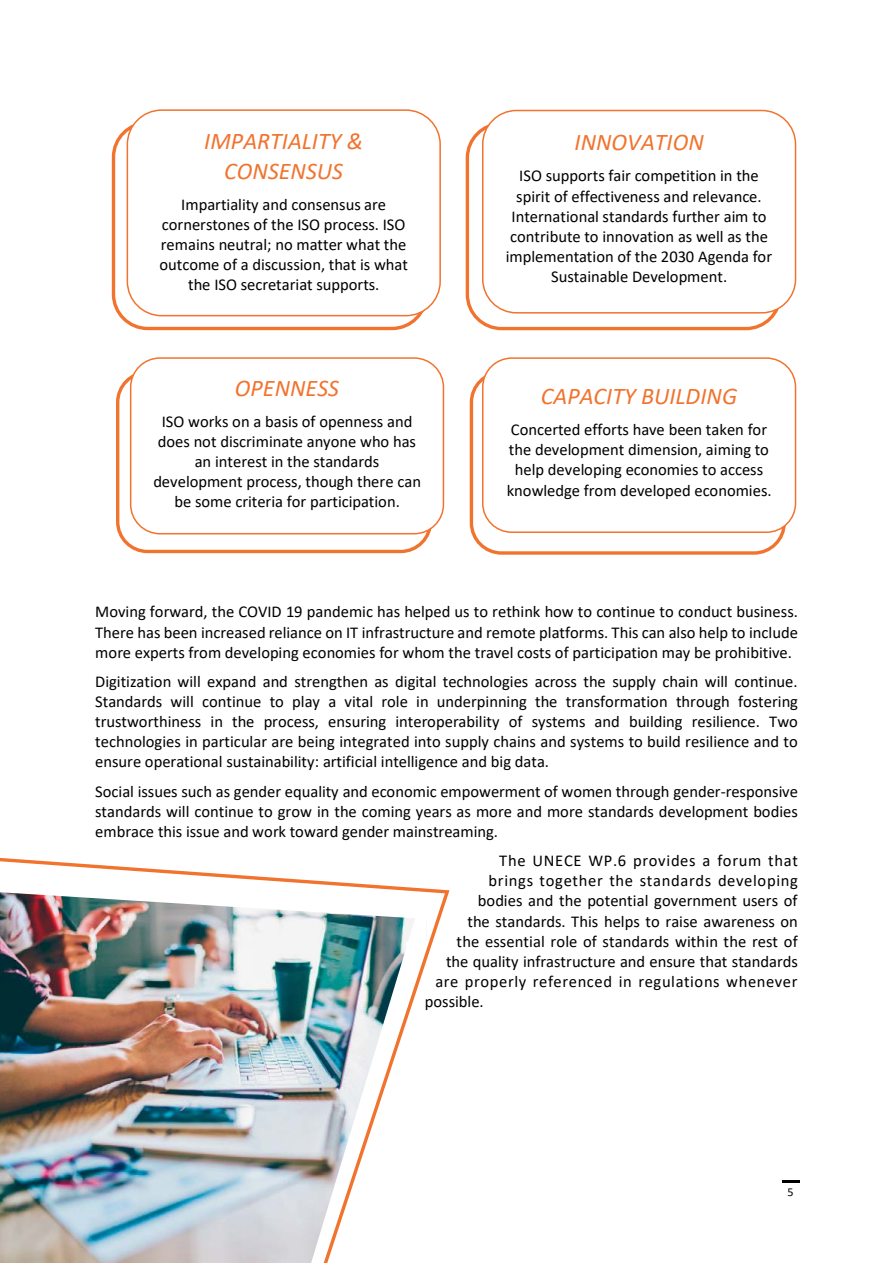
<style>
.page{position:relative;width:893px;height:1263px;background:#fff}
.page>*{position:absolute;margin:0;border:0;box-sizing:border-box;transform-origin:0 0}
.t1{font:italic 24px/29.4px "Calibri";color:#f1732d;text-align:center}
.t2{font:16.5px/20.1px "Calibri";color:#000;text-align:center}
.t3{font:16.5px "Calibri";letter-spacing:.04em;color:#000}
.t4{font:16.5px "Calibri";letter-spacing:.035em;color:#000}
.t5{font:12px "Calibri";color:#000}
</style>
<div class="page">
<div style="left:112px;top:121px;width:316px;height:209px;border:3px solid #f1732d;border-radius:34px"></div>
<div style="left:127px;top:110px;width:313px;height:206px;background:#fff;border-radius:34px"></div>
<div style="left:127px;top:109px;width:314px;height:207px;border:2px solid #f1732d;border-radius:34px"></div>
<div style="left:466px;top:122px;width:316px;height:208px;border:3px solid #f1732d;border-radius:34px"></div>
<div style="left:483px;top:110px;width:312px;height:203px;background:#fff;border-radius:34px"></div>
<div style="left:482px;top:110px;width:314px;height:204px;border:2px solid #f1732d;border-radius:34px"></div>
<div style="left:470px;top:371px;width:316px;height:184px;border:3px solid #f1732d;border-radius:30px"></div>
<div style="left:483px;top:358px;width:312px;height:174px;background:#fff;border-radius:29px"></div>
<div style="left:482px;top:357px;width:314px;height:176px;border:2px solid #f1732d;border-radius:29px"></div>
<div style="left:116px;top:371px;width:316px;height:182px;border:3px solid #f1732d;border-radius:30px"></div>
<div style="left:131px;top:358px;width:312px;height:176px;background:#fff;border-radius:29px"></div>
<div style="left:130px;top:357px;width:314px;height:177px;border:2px solid #f1732d;border-radius:29px"></div>
<svg style="left:782px;top:1181px;width:18px;height:2px"></svg>
<img style="left:0;top:857px;width:450px;height:406px">
<h1 class="t1" style="left:204px;top:125px;width:160px">IMPARTIALITY &amp;<br>CONSENSUS</h1>
<p class="t2" style="left:159px;top:194px;width:250px">Impartiality and consensus are cornerstones of the ISO process. ISO remains neutral; no matter what the outcome of a discussion, that is what the ISO secretariat supports.</p>
<h1 class="t1" style="left:235px;top:372px;width:106px">OPENNESS</h1>
<p class="t2" style="left:153px;top:411px;width:269px">ISO works on a basis of openness and does not discriminate anyone who has an interest in the standards development process, though there can be some criteria for participation.</p>
<h1 class="t1" style="left:575px;top:127px;width:131px">INNOVATION</h1>
<p class="t2" style="left:506px;top:165px;width:268px">ISO supports fair competition in the spirit of effectiveness and relevance.<br>International standards further aim to contribute to innovation as well as the implementation of the 2030 Agenda for Sustainable Development.</p>
<h1 class="t1" style="left:541px;top:380px;width:198px">CAPACITY BUILDING</h1>
<p class="t2" style="left:507px;top:419px;width:266px">Concerted efforts have been taken for the development dimension, aiming to help developing economies to access knowledge from developed economies.</p>
<p class="t2" style="left:95px;top:601px;width:704px;text-align:justify">Moving forward, the COVID 19 pandemic has helped us to rethink how to continue to conduct business.<br>There has been increased reliance on IT infrastructure and remote platforms. This can also help to include more experts from developing economies for whom the travel costs of participation may be prohibitive.</p>
<p class="t2" style="left:95px;top:671px;width:704px;text-align:justify">Digitization will expand and strengthen as digital technologies across the supply chain will continue.<br>Standards will continue to play a vital role in underpinning the transformation through fostering trustworthiness in the process, ensuring interoperability of systems and building resilience. Two technologies in particular are being integrated into supply chains and systems to build resilience and to ensure operational sustainability: artificial intelligence and big data.</p>
<p class="t2" style="left:95px;top:781px;width:704px;text-align:justify">Social issues such as gender equality and economic empowerment of women through gender-responsive standards will continue to grow in the coming years as more and more standards development bodies embrace this issue and work toward gender mainstreaming.</p>
<p class="t3" style="left:499px;top:849px;width:300px">The UNECE WP.6 provides a forum that</p>
<p class="t3" style="left:488px;top:869px;width:311px">brings together the standards developing</p>
<p class="t2" style="left:478px;top:890px;width:321px">bodies and the potential government users of</p>
<p class="t2" style="left:467px;top:910px;width:332px">the standards. This helps to raise awareness on</p>
<p class="t2" style="left:457px;top:931px;width:343px">the essential role of standards within the rest of</p>
<p class="t2" style="left:446px;top:951px;width:353px">the quality infrastructure and ensure that standards</p>
<p class="t4" style="left:435px;top:970px;width:364px">are properly referenced in regulations whenever</p>
<p class="t2" style="left:425px;top:991px;width:61px">possible.</p>
<p class="t5" style="left:787px;top:1183px;width:8px">5</p>
</div>
